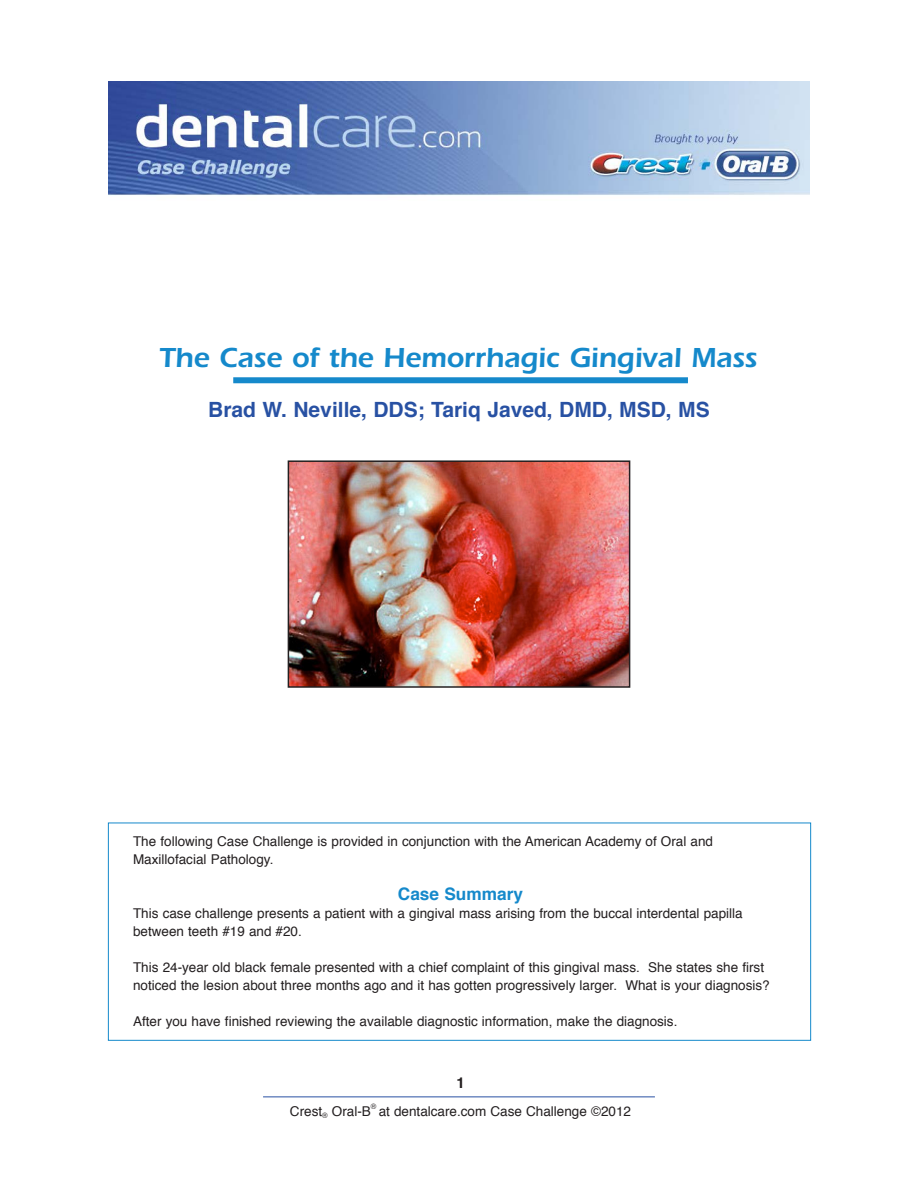
<style>
.page{position:relative;width:918px;height:1188px;background:#fff}
.page>*{position:absolute;margin:0;border:0;box-sizing:border-box;transform-origin:0 0}
.t1{font:600 28.5px "Itc Eras";letter-spacing:-.005em;color:#1589cb}
.Author_Name{font:700 21px "Helvetica";color:#2851a3}
.Section_Head{font:700 17.25px "Helvetica";color:#1589cb}
.Main_Body{font:700 15px "Helvetica";color:#231f20}
.Main_Body-2{font:13.5px/18px "Helvetica";color:#231f20}
.t2{font:7.5px "Helvetica";color:#231f20}
</style>
<div class="page">
<hr style="left:263px;top:1096px;width:392px;height:1px;background:#2851a3">
<div style="left:108px;top:823px;width:703px;height:218px;border:1px solid #1589cb"></div>
<div style="left:233px;top:377px;width:455px;height:6px;background:#1589cb"></div>
<img style="left:291px;top:463px;width:336px;height:222px">
<div style="left:288px;top:460px;width:342px;height:228px;border:2px solid #231f20"></div>
<img style="left:108px;top:81px;width:702px;height:115px">
<p class="t1" style="left:160px;top:341px;width:599px">The Case of the Hemorrhagic Gingival Mass</p>
<p class="Author_Name" style="left:208px;top:393px;width:503px">Brad W. Neville, DDS; Tariq Javed, DMD, MSD, MS</p>
<p class="Main_Body-2" style="left:133px;top:833px;width:582px">The following Case Challenge is provided in conjunction with the American Academy of Oral and<br>Maxillofacial Pathology.</p>
<p class="Section_Head" style="left:398px;top:880px;width:127px">Case Summary</p>
<p class="Main_Body-2" style="left:133px;top:905px;width:611px">This case challenge presents a patient with a gingival mass arising from the buccal interdental papilla between teeth #19 and #20.</p>
<p class="Main_Body-2" style="left:133px;top:959px;width:638px">This 24-year old black female presented with a chief complaint of this gingival mass. She states she first noticed the lesion about three months ago and it has gotten progressively larger. What is your diagnosis?</p>
<p class="Main_Body-2" style="left:133px;top:1013px;width:546px">After you have finished reviewing the available diagnostic information, make the diagnosis.</p>
<p class="Main_Body" style="left:456px;top:1070px;width:10px">1</p>
<p class="t2" style="left:371px;top:1100px;width:7px">®</p>
<p class="Main_Body-2" style="left:290px;top:1103px;width:82px">Crest<sub>®</sub> Oral-B</p>
<p class="Main_Body-2" style="left:379px;top:1103px;width:254px">at dentalcare.com Case Challenge ©2012</p>
</div>
